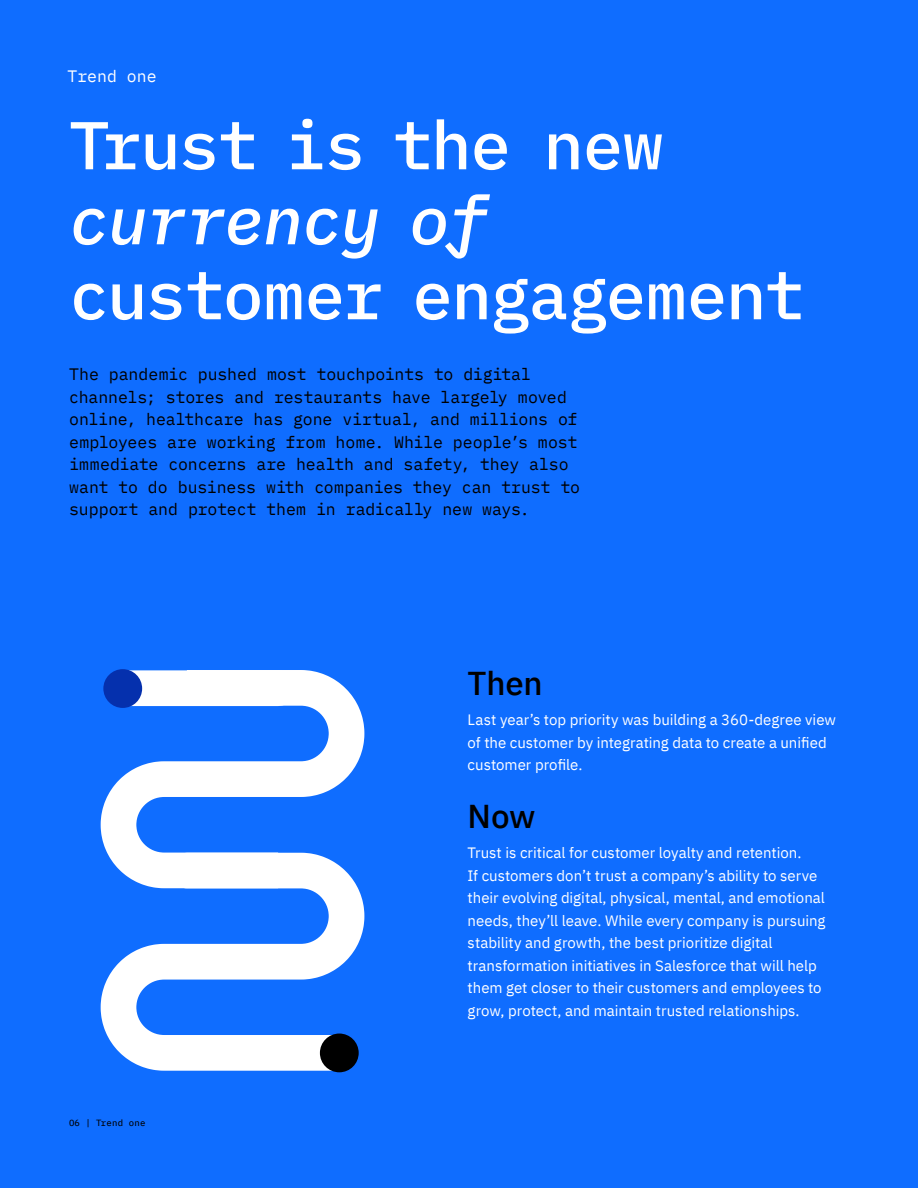
<style>
.page{position:relative;width:918px;height:1188px;background:#0f6dff}
.page>*{position:absolute;margin:0;border:0;box-sizing:border-box;transform-origin:0 0}
.t1{font:500 67.5px "IBM Plex Mono";letter-spacing:-.02em;color:#fff}
.t2{font:italic 500 67.5px "IBM Plex Mono";letter-spacing:-.03em;color:#fff}
.t3{font:500 33px "IBM Plex Sans";letter-spacing:-.005em;color:#000}
.t4{font:16.5px/22.5px "IBM Plex Mono";letter-spacing:-.005em;color:#000}
.t5{font:16.5px "IBM Plex Mono";color:#fff}
.t6{font:15px/22.5px "IBM Plex Sans";color:#fff}
.t7{font:9px "IBM Plex Mono Text";letter-spacing:.025em;color:#000}
</style>
<div class="page">
<svg style="left:100px;top:906px;width:265px;height:167px"></svg>
<svg style="left:100px;top:669px;width:265px;height:237px"></svg>
<div style="left:320px;top:1034px;width:39px;height:38px;background:#000;border-radius:50%"></div>
<div style="left:103px;top:669px;width:39px;height:39px;background:#0530ad;border-radius:50%"></div>
<p class="t5" style="left:68px;top:64px;width:91px">Trend one</p>
<h1 class="t1" style="left:69px;top:93px;width:596px">Trust is the new</h1>
<h1 class="t2" style="left:69px;top:168px;width:419px">currency of</h1>
<h1 class="t1" style="left:69px;top:243px;width:738px">customer engagement</h1>
<p class="t4" style="left:69px;top:362px;width:513px">The pandemic pushed most touchpoints to digital channels; stores and restaurants have largely moved online, healthcare has gone virtual, and millions of employees are working from home. While people’s most immediate concerns are health and safety, they also want to do business with companies they can trust to support and protect them in radically new ways.</p>
<h2 class="t3" style="left:468px;top:658px;width:77px">Then</h2>
<p class="t6" style="left:468px;top:707px;width:370px">Last year’s top priority was building a 360-degree view of the customer by integrating data to create a unified customer profile.</p>
<p class="t7" style="left:69px;top:1116px;width:78px">06 | Trend one</p>
<h2 class="t3" style="left:468px;top:791px;width:69px">Now</h2>
<p class="t6" style="left:468px;top:841px;width:359px">Trust is critical for customer loyalty and retention.<br>If customers don’t trust a company’s ability to serve their evolving digital, physical, mental, and emotional needs, they’ll leave. While every company is pursuing stability and growth, the best prioritize digital transformation initiatives in Salesforce that will help them get closer to their customers and employees to grow, protect, and maintain trusted relationships.</p>
</div>
